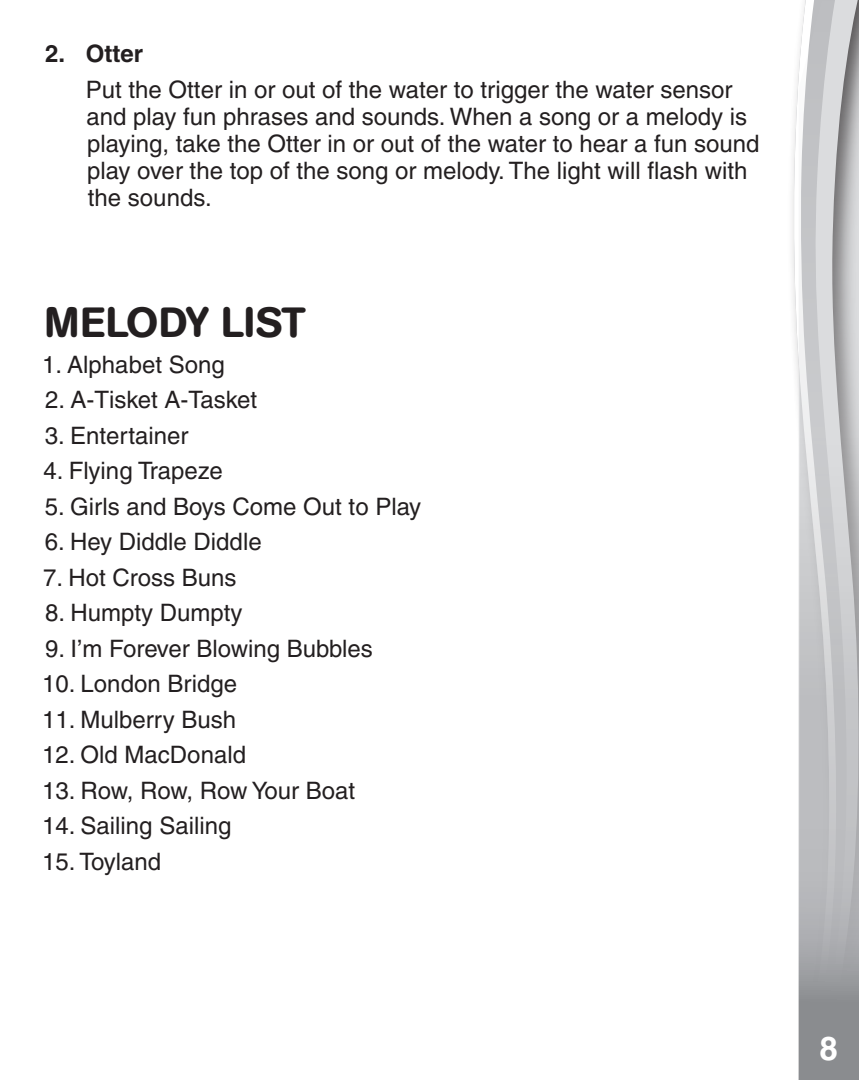
<style>
.page{position:relative;width:859px;height:1080px;background:#fff}
.page>*{position:absolute;margin:0;border:0;box-sizing:border-box;transform-origin:0 0}
.Subhead_1{font:500 42px "AG Book Rounded";letter-spacing:.01em;color:#231f20}
.t1{font:700 33px "Helvetica";color:#fff}
.body_text1{font:500 24px/27px "Helvetica";color:#231f20}
.body_text1-2{font:700 24px "Helvetica";color:#231f20}
</style>
<div class="page">
<svg style="left:793px;top:59px;width:6px;height:1021px"></svg>
<svg style="left:799px;top:0;width:60px;height:1080px;background:#bebfc1"></svg>
<div style="left:774px;top:1038px;width:24px;height:42px;background:#fff"></div>
<p class="body_text1-2" style="left:45px;top:39px;width:100px">2. Otter</p>
<p class="body_text1" style="left:86px;top:76px;width:675px">Put the Otter in or out of the water to trigger the water sensor and play fun phrases and sounds. When a song or a melody is playing, take the Otter in or out of the water to hear a fun sound play over the top of the song or melody. The light will flash with the sounds.</p>
<p class="Subhead_1" style="left:45px;top:298px;width:263px">MELODY LIST</p>
<p class="body_text1" style="left:42px;top:351px;width:184px">1. Alphabet Song</p>
<p class="body_text1" style="left:45px;top:386px;width:214px">2. A-Tisket A-Tasket</p>
<p class="body_text1" style="left:45px;top:422px;width:145px">3. Entertainer</p>
<p class="body_text1" style="left:43px;top:457px;width:181px">4. Flying Trapeze</p>
<p class="body_text1" style="left:45px;top:493px;width:378px">5. Girls and Boys Come Out to Play</p>
<p class="body_text1" style="left:45px;top:528px;width:218px">6. Hey Diddle Diddle</p>
<p class="body_text1" style="left:43px;top:564px;width:195px">7. Hot Cross Buns</p>
<p class="body_text1" style="left:45px;top:599px;width:199px">8. Humpty Dumpty</p>
<p class="body_text1" style="left:45px;top:635px;width:329px">9. I’m Forever Blowing Bubbles</p>
<p class="body_text1" style="left:42px;top:670px;width:197px">10. London Bridge</p>
<p class="body_text1" style="left:42px;top:706px;width:196px">11. Mulberry Bush</p>
<p class="body_text1" style="left:42px;top:741px;width:205px">12. Old MacDonald</p>
<p class="body_text1" style="left:42px;top:777px;width:315px">13. Row, Row, Row Your Boat</p>
<p class="body_text1" style="left:42px;top:812px;width:191px">14. Sailing Sailing</p>
<p class="body_text1" style="left:42px;top:848px;width:121px">15. Toyland</p>
<h2 class="t1" style="left:820px;top:1025px;width:25px">8 <sup>8</sup>8</h2>
</div>
